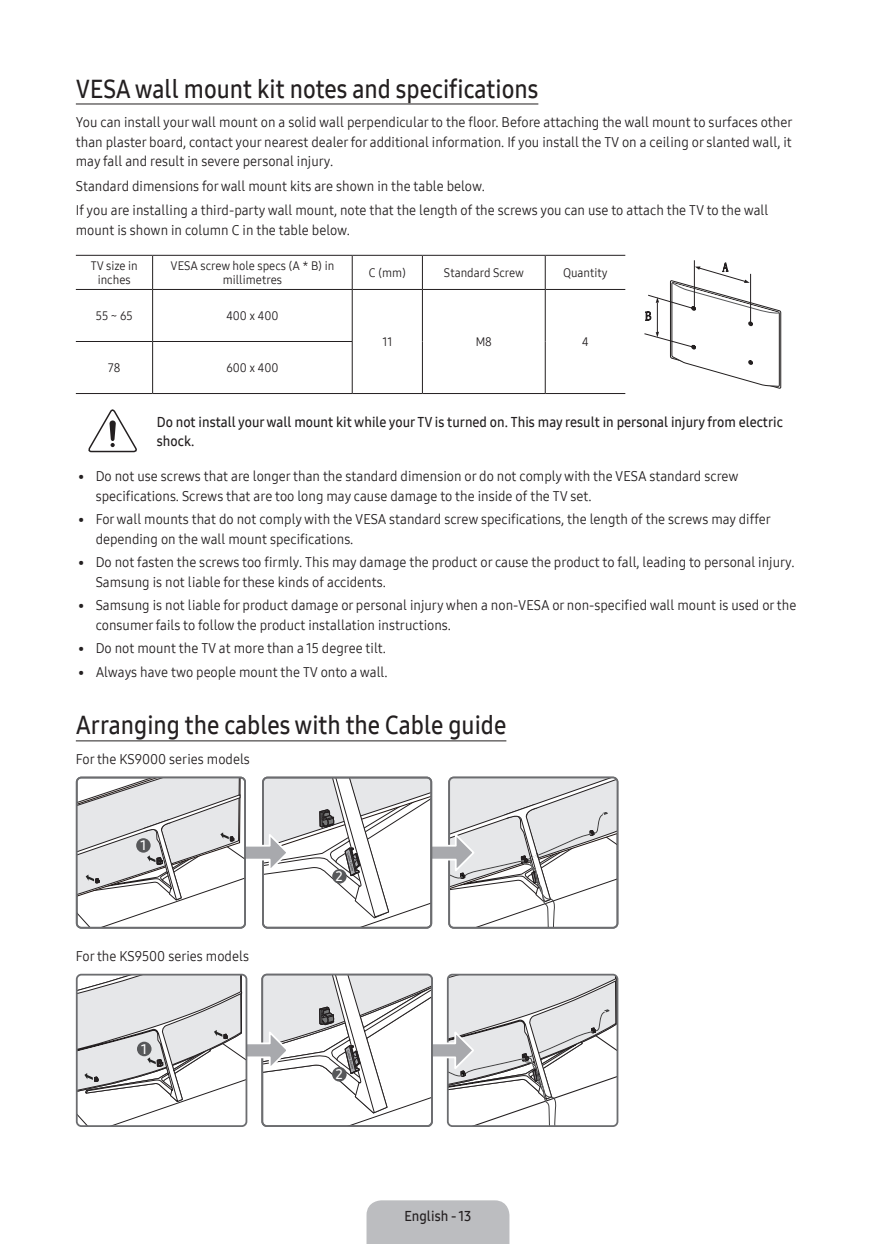
<style>
.page{position:relative;width:876px;height:1244px;background:#fff}
.page>*{position:absolute;margin:0;border:0;box-sizing:border-box;transform-origin:0 0}
.t1{font:25.38px "Samsung One 600";color:#231f20;scale:.92 1}
.t2{font:14px/19.2px "Samsung One 400";color:#231f20;scale:.95 1}
.t3{font:14px/19.2px "Samsung One 600";color:#231f20;scale:.95 1}
.t4{font:13.83px "Samsung One UI 600";color:#fff}
.t5{font:13.65px "Samsung One UI 600";color:#fff}
.t6{font:12.25px/14.7px "Samsung One 400";color:#231f20;text-align:center;scale:.95 1}
.s1{font-size:12.25px}
</style>
<div class="page">
<hr style="left:76px;top:103px;width:462px;height:1px;background:#231f20">
<hr style="left:76px;top:740px;width:430px;height:1px;background:#231f20">
<hr style="left:76px;top:255px;width:77px;height:1px;background:#231f20">
<hr style="left:153px;top:255px;width:199px;height:1px;background:#231f20">
<hr style="left:152px;top:256px;width:1px;height:33px;background:#231f20">
<hr style="left:352px;top:255px;width:70px;height:1px;background:#231f20">
<hr style="left:352px;top:256px;width:1px;height:33px;background:#231f20">
<hr style="left:422px;top:255px;width:123px;height:1px;background:#231f20">
<hr style="left:422px;top:256px;width:1px;height:33px;background:#231f20">
<hr style="left:545px;top:255px;width:80px;height:1px;background:#231f20">
<hr style="left:545px;top:256px;width:1px;height:33px;background:#231f20">
<hr style="left:76px;top:289px;width:77px;height:1px;background:#231f20">
<hr style="left:153px;top:289px;width:199px;height:1px;background:#231f20">
<hr style="left:152px;top:290px;width:1px;height:51px;background:#231f20">
<hr style="left:352px;top:289px;width:70px;height:1px;background:#231f20">
<hr style="left:352px;top:290px;width:1px;height:51px;background:#231f20">
<hr style="left:422px;top:289px;width:123px;height:1px;background:#231f20">
<hr style="left:422px;top:290px;width:1px;height:51px;background:#231f20">
<hr style="left:545px;top:289px;width:80px;height:1px;background:#231f20">
<hr style="left:545px;top:290px;width:1px;height:51px;background:#231f20">
<hr style="left:422px;top:341px;width:1px;height:52px;background:#231f20">
<hr style="left:545px;top:341px;width:1px;height:52px;background:#231f20">
<hr style="left:352px;top:393px;width:70px;height:1px;background:#231f20">
<hr style="left:422px;top:393px;width:123px;height:1px;background:#231f20">
<hr style="left:545px;top:393px;width:80px;height:1px;background:#231f20">
<hr style="left:76px;top:341px;width:77px;height:1px;background:#231f20">
<hr style="left:153px;top:341px;width:200px;height:1px;background:#231f20">
<hr style="left:152px;top:342px;width:1px;height:51px;background:#231f20">
<hr style="left:352px;top:342px;width:1px;height:51px;background:#231f20">
<hr style="left:76px;top:393px;width:77px;height:1px;background:#231f20">
<hr style="left:153px;top:393px;width:199px;height:1px;background:#231f20">
<svg style="left:644px;top:260px;width:137px;height:128px"></svg>
<svg style="left:88px;top:409px;width:49px;height:43px"></svg>
<svg style="left:79px;top:777px;width:538px;height:150px"></svg>
<div style="left:76px;top:776px;width:170px;height:152px;border:2px solid #6c6d70;border-radius:5px"></div>
<svg style="left:77px;top:974px;width:540px;height:151px"></svg>
<div style="left:137px;top:1041px;width:15px;height:14px;background:#57585a;border-radius:50%"></div>
<div style="left:367px;top:1200px;width:142px;height:43px;background:#bcbdc0"></div>
<h1 class="t1" style="left:76px;top:72px;width:504px">VESA wall mount kit notes and specifications</h1>
<p class="t2" style="left:76px;top:112px;width:756px;text-align:justify">You can install your wall mount on a solid wall perpendicular to the floor. Before attaching the wall mount to surfaces other than plaster board, contact your nearest dealer for additional information. If you install the TV on a ceiling or slanted wall, it may fall and result in severe personal injury.</p>
<p class="t2" style="left:76px;top:173px;width:731px;line-height:24.7px">Standard dimensions for wall mount kits are shown in the table below.<br>If you are installing a third-party wall mount, note that the length of the screws you can use to attach the TV to the wall</p>
<p class="t2" style="left:76px;top:220px;width:290px">mount is shown in column C in the table below.</p>
<p class="t6" style="left:91px;top:258px;width:51px">TV size in inches</p>
<p class="t6" style="left:171px;top:258px;width:174px">VESA screw hole specs (A * B) in millimetres</p>
<p class="t6" style="left:369px;top:265px;width:40px">C (mm)</p>
<p class="t6" style="left:444px;top:265px;width:86px">Standard Screw</p>
<p class="t6" style="left:563px;top:265px;width:48px">Quantity</p>
<p class="t6" style="left:96px;top:308px;width:40px">55 ~ 65</p>
<p class="t6" style="left:226px;top:308px;width:56px">400 x 400</p>
<p class="t6" style="left:382px;top:334px;width:12px">11</p>
<p class="t6" style="left:476px;top:334px;width:19px">M8</p>
<p class="t6" style="left:582px;top:334px;width:8px">4</p>
<p class="t6" style="left:108px;top:360px;width:14px">78</p>
<p class="t6" style="left:226px;top:360px;width:56px">600 x 400</p>
<p class="t3" style="left:157px;top:412px;width:661px">Do not install your wall mount kit while your TV is turned on. This may result in personal injury from electric shock.</p>
<p class="t2" style="left:96px;top:466px;width:678px;text-indent:-17px"><span class="s1">•</span> Do not use screws that are longer than the standard dimension or do not comply with the VESA standard screw specifications. Screws that are too long may cause damage to the inside of the TV set.</p>
<p class="t2" style="left:96px;top:509px;width:712px;text-indent:-17px"><span class="s1">•</span> For wall mounts that do not comply with the VESA standard screw specifications, the length of the screws may differ depending on the wall mount specifications.</p>
<p class="t2" style="left:96px;top:552px;width:737px;text-indent:-17px"><span class="s1">•</span> Do not fasten the screws too firmly. This may damage the product or cause the product to fall, leading to personal injury.<br>Samsung is not liable for these kinds of accidents.</p>
<p class="t2" style="left:96px;top:595px;width:739px;text-indent:-17px"><span class="s1">•</span> Samsung is not liable for product damage or personal injury when a non-VESA or non-specified wall mount is used or the consumer fails to follow the product installation instructions.</p>
<p class="t2" style="left:78px;top:638px;width:325px"><span class="s1">•</span> Do not mount the TV at more than a 15 degree tilt.</p>
<p class="t2" style="left:78px;top:662px;width:327px"><span class="s1">•</span> Always have two people mount the TV onto a wall.</p>
<h1 class="t1" style="left:76px;top:708px;width:469px">Arranging the cables with the Cable guide</h1>
<p class="t2" style="left:76px;top:749px;width:185px">For the KS9000 series models</p>
<p class="t5" style="left:139px;top:837px;width:9px">1</p>
<p class="t2" style="left:76px;top:946px;width:184px">For the KS9500 series models</p>
<p class="t4" style="left:140px;top:1040px;width:9px">1</p>
<p class="t5" style="left:336px;top:867px;width:9px">2</p>
<p class="t4" style="left:335px;top:1065px;width:9px">2</p>
<p class="t3" style="left:404px;top:1206px;width:72px">English - 13</p>
</div>
